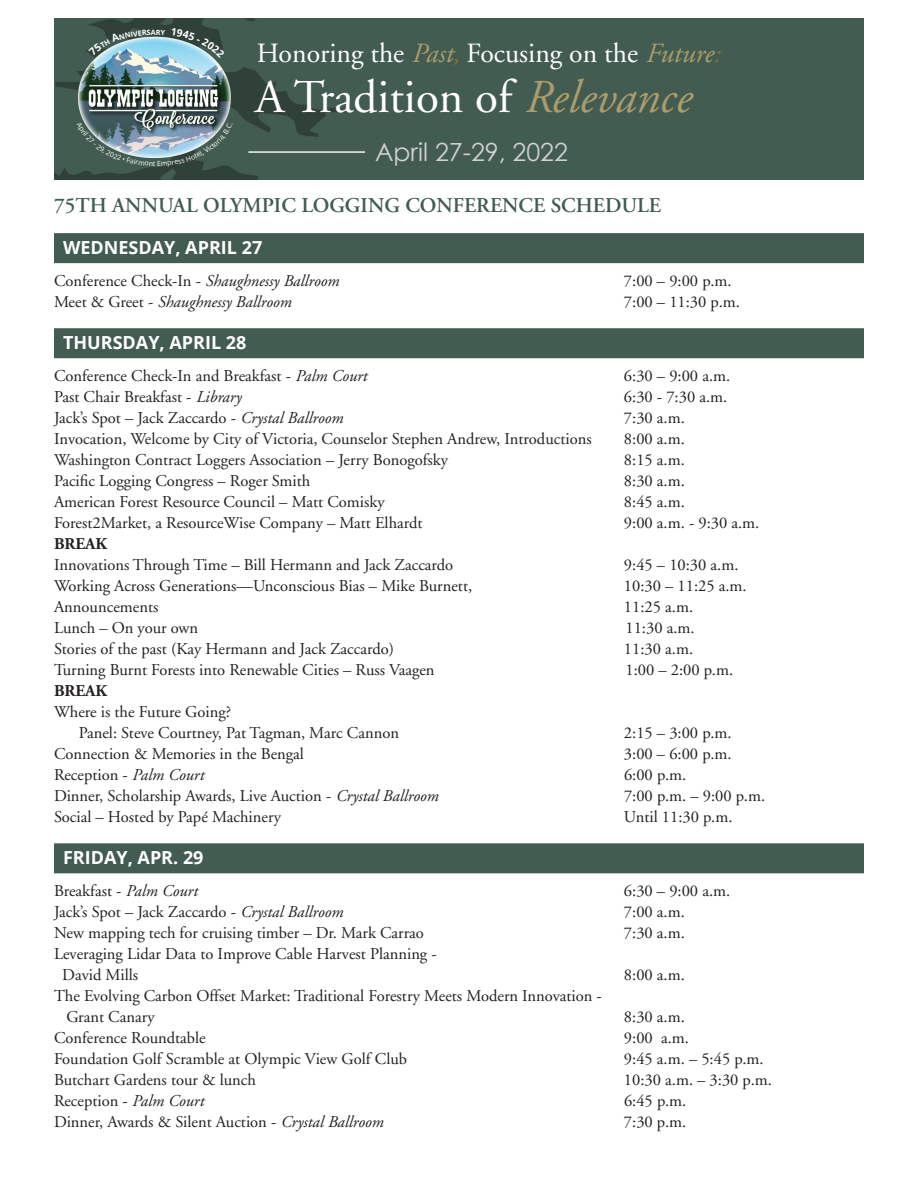
<style>
.page{position:relative;width:918px;height:1188px;background:#fff}
.page>*{position:absolute;margin:0;border:0;box-sizing:border-box;transform-origin:0 0}
.t1{font:46.95px "Adobe Garamond";color:#fff}
.t2{font:27.75px "Adobe Garamond";color:#fff}
.t3{font:25.05px "Century Gothic";color:#d1d2d4}
.t4{font:600 21px "Adobe Garamond";color:#425c51}
.t5{font:700 18px "Open Sans";color:#fff}
.t6{font:16.5px/21px "Adobe Garamond";color:#231f20}
.t7{font:italic 16.5px "Adobe Garamond";color:#231f20}
.t8{font:700 16.5px "Adobe Garamond";color:#231f20}
.s1{font-style:italic;color:#ac9c6b}
.s2{font-style:italic;color:#89712c}
.s3{font-style:italic}
.s4{font-style:normal}
</style>
<div class="page">
<div style="left:54px;top:19px;width:810px;height:161px;background:#425c51"></div>
<img style="left:79px;top:36px;width:151px;height:86px">
<hr style="left:248px;top:151px;width:117px;height:2px;background:#fff">
<div style="left:54px;top:233px;width:810px;height:30px;background:#425c51"></div>
<div style="left:54px;top:328px;width:810px;height:30px;background:#425c51"></div>
<div style="left:54px;top:843px;width:810px;height:30px;background:#425c51"></div>
<svg style="left:77px;top:122px;width:156px;height:45px;background:#687f81"></svg>
<svg style="left:88px;top:30px;width:77px;height:25px;background:#698f94"></svg>
<svg style="left:171px;top:28px;width:54px;height:30px;background:#597879"></svg>
<p class="t2" style="left:257px;top:38px;width:465px">Honoring the <span class="s1">Past</span><span class="s2">,</span> Focusing on the <span class="s1">Future</span><span class="s2">:</span></p>
<p class="t1" style="left:255px;top:72px;width:437px">A Tradition of <span class="s1">Relevance</span></p>
<p class="t3" style="left:375px;top:137px;width:194px">April 27-29, 2022</p>
<p class="t4" style="left:54px;top:193px;width:609px">75TH ANNUAL OLYMPIC LOGGING CONFERENCE SCHEDULE</p>
<p class="t5" style="left:63px;top:235px;width:201px">WEDNESDAY, APRIL 27</p>
<p class="t6" style="left:54px;top:270px;width:286px">Conference Check-In - <span class="s3">Shaughnessy Ballroom</span></p>
<p class="t6" style="left:624px;top:270px;width:109px">7:00 – 9:00 p.m.</p>
<p class="t7" style="left:54px;top:293px;width:239px"><span class="s4">Meet &amp; Greet -</span> Shaughnessy Ballroom</p>
<p class="t6" style="left:624px;top:291px;width:117px">7:00 – 11:30 p.m.</p>
<p class="t5" style="left:63px;top:330px;width:185px">THURSDAY, APRIL 28</p>
<p class="t6" style="left:54px;top:365px;width:314px">Conference Check-In and Breakfast - <span class="s3">Palm Court</span></p>
<p class="t6" style="left:624px;top:365px;width:108px">6:30 – 9:00 a.m.</p>
<p class="t6" style="left:54px;top:386px;width:189px">Past Chair Breakfast - <span class="s3">Library</span></p>
<p class="t6" style="left:624px;top:386px;width:105px">6:30 - 7:30 a.m.</p>
<p class="t6" style="left:54px;top:407px;width:290px">Jack’s Spot – Jack Zaccardo - <span class="s3">Crystal Ballroom</span></p>
<p class="t6" style="left:624px;top:407px;width:62px">7:30 a.m.</p>
<p class="t6" style="left:54px;top:428px;width:539px">Invocation, Welcome by City of Victoria, Counselor Stephen Andrew, Introductions</p>
<p class="t6" style="left:624px;top:428px;width:62px">8:00 a.m.</p>
<p class="t6" style="left:54px;top:449px;width:396px">Washington Contract Loggers Association – Jerry Bonogofsky</p>
<p class="t6" style="left:624px;top:449px;width:62px">8:15 a.m.</p>
<p class="t6" style="left:54px;top:470px;width:258px">Pacific Logging Congress – Roger Smith</p>
<p class="t6" style="left:624px;top:470px;width:62px">8:30 a.m.</p>
<p class="t6" style="left:54px;top:491px;width:332px">American Forest Resource Council – Matt Comisky</p>
<p class="t6" style="left:624px;top:491px;width:62px">8:45 a.m.</p>
<p class="t6" style="left:54px;top:512px;width:370px">Forest2Market, a ResourceWise Company – Matt Elhardt</p>
<p class="t6" style="left:624px;top:512px;width:137px">9:00 a.m. - 9:30 a.m.</p>
<p class="t8" style="left:54px;top:535px;width:55px">BREAK</p>
<p class="t6" style="left:54px;top:554px;width:401px">Innovations Through Time – Bill Hermann and Jack Zaccardo</p>
<p class="t6" style="left:624px;top:554px;width:116px">9:45 – 10:30 a.m.</p>
<p class="t6" style="left:54px;top:575px;width:420px">Working Across Generations—Unconscious Bias – Mike Burnett,</p>
<p class="t6" style="left:624px;top:575px;width:124px">10:30 – 11:25 a.m.</p>
<p class="t6" style="left:54px;top:596px;width:106px">Announcements</p>
<p class="t6" style="left:624px;top:596px;width:71px">11:25 a.m.</p>
<p class="t6" style="left:54px;top:617px;width:146px">Lunch – On your own</p>
<p class="t6" style="left:625px;top:617px;width:71px">11:30 a.m.</p>
<p class="t6" style="left:54px;top:638px;width:342px">Stories of the past (Kay Hermann and Jack Zaccardo)</p>
<p class="t6" style="left:624px;top:638px;width:71px">11:30 a.m.</p>
<p class="t6" style="left:54px;top:659px;width:382px">Turning Burnt Forests into Renewable Cities – Russ Vaagen</p>
<p class="t6" style="left:625px;top:659px;width:109px">1:00 – 2:00 p.m.</p>
<p class="t8" style="left:54px;top:682px;width:55px">BREAK</p>
<p class="t6" style="left:54px;top:701px;width:178px">Where is the Future Going?</p>
<p class="t6" style="left:79px;top:722px;width:322px">Panel: Steve Courtney, Pat Tagman, Marc Cannon</p>
<p class="t6" style="left:624px;top:722px;width:109px">2:15 – 3:00 p.m.</p>
<p class="t6" style="left:54px;top:743px;width:252px">Connection &amp; Memories in the Bengal</p>
<p class="t6" style="left:624px;top:743px;width:109px">3:00 – 6:00 p.m.</p>
<p class="t6" style="left:54px;top:764px;width:151px">Reception - <span class="s3">Palm Court</span></p>
<p class="t6" style="left:624px;top:764px;width:64px">6:00 p.m.</p>
<p class="t6" style="left:54px;top:785px;width:386px">Dinner, Scholarship Awards, Live Auction - <span class="s3">Crystal Ballroom</span></p>
<p class="t6" style="left:624px;top:785px;width:143px">7:00 p.m. – 9:00 p.m.</p>
<p class="t6" style="left:54px;top:806px;width:229px">Social – Hosted by Papé Machinery</p>
<p class="t6" style="left:624px;top:806px;width:110px">Until 11:30 p.m.</p>
<p class="t5" style="left:63px;top:845px;width:142px">FRIDAY, APR. 29</p>
<p class="t6" style="left:54px;top:881px;width:145px">Breakfast - <span class="s3">Palm Court</span></p>
<p class="t6" style="left:624px;top:881px;width:108px">6:30 – 9:00 a.m.</p>
<p class="t6" style="left:54px;top:902px;width:290px">Jack’s Spot – Jack Zaccardo - <span class="s3">Crystal Ballroom</span></p>
<p class="t6" style="left:624px;top:902px;width:62px">7:00 a.m.</p>
<p class="t6" style="left:54px;top:923px;width:371px">New mapping tech for cruising timber – Dr. Mark Carrao</p>
<p class="t6" style="left:624px;top:923px;width:62px">7:30 a.m.</p>
<p class="t6" style="left:62px;top:944px;width:376px;text-indent:-8px">Leveraging Lidar Data to Improve Cable Harvest Planning -<br>David Mills</p>
<p class="t6" style="left:624px;top:965px;width:62px">8:00 a.m.</p>
<p class="t6" style="left:54px;top:986px;width:549px">The Evolving Carbon Offset Market: Traditional Forestry Meets Modern Innovation -</p>
<p class="t6" style="left:66px;top:1007px;width:90px">Grant Canary</p>
<p class="t6" style="left:624px;top:1007px;width:62px">8:30 a.m.</p>
<p class="t6" style="left:54px;top:1028px;width:153px">Conference Roundtable</p>
<p class="t6" style="left:624px;top:1028px;width:67px">9:00 a.m.</p>
<p class="t6" style="left:54px;top:1049px;width:355px">Foundation Golf Scramble at Olympic View Golf Club</p>
<p class="t6" style="left:624px;top:1049px;width:141px">9:45 a.m. – 5:45 p.m.</p>
<p class="t6" style="left:54px;top:1070px;width:204px">Butchart Gardens tour &amp; lunch</p>
<p class="t6" style="left:624px;top:1070px;width:149px">10:30 a.m. – 3:30 p.m.</p>
<p class="t6" style="left:54px;top:1091px;width:151px">Reception - <span class="s3">Palm Court</span></p>
<p class="t6" style="left:624px;top:1091px;width:64px">6:45 p.m.</p>
<p class="t6" style="left:54px;top:1112px;width:331px">Dinner, Awards &amp; Silent Auction - <span class="s3">Crystal Ballroom</span></p>
<p class="t6" style="left:624px;top:1112px;width:64px">7:30 p.m.</p>
</div>
